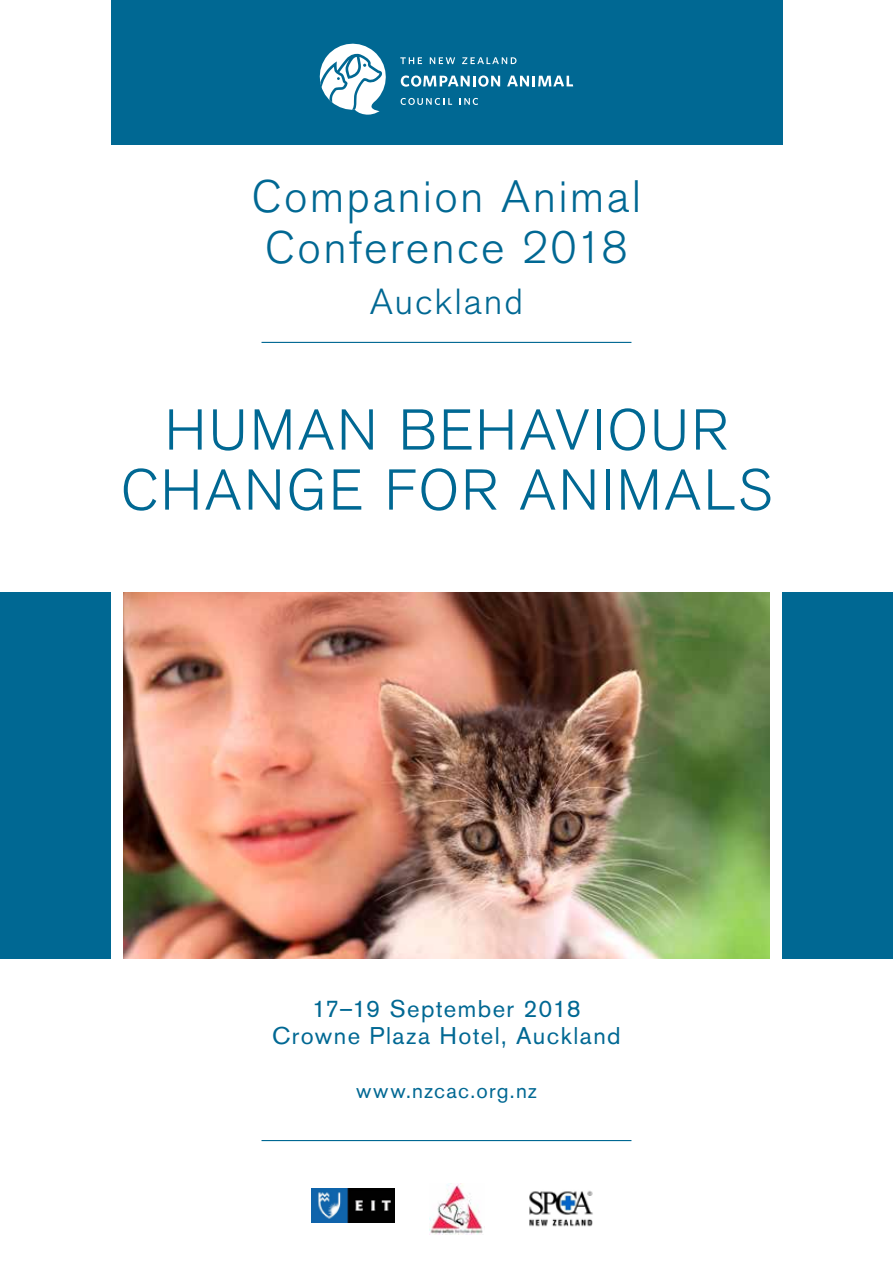
<style>
.page{position:relative;width:893px;height:1263px;background:#fff}
.page>*{position:absolute;margin:0;border:0;box-sizing:border-box;transform-origin:0 0}
.t1{font:300 57px/60px "Akzidenz Grotesk BE";letter-spacing:.04em;color:#006893;text-align:center}
.t2{font:300 45px/51px "Akzidenz Grotesk BE";letter-spacing:.05em;color:#006893}
.t3{font:300 36px "Akzidenz Grotesk BE";letter-spacing:.05em;color:#006893}
.t4{font:24px/27px "Akzidenz Grotesk BE";letter-spacing:.06em;color:#006893;text-align:center}
.t5{font:21px "Akzidenz Grotesk BE";letter-spacing:.06em;color:#006893}
</style>
<div class="page">
<div style="left:111px;top:0;width:671px;height:145px;background:#006893"></div>
<svg style="left:400px;top:57px;width:22px;height:7px"></svg>
<svg style="left:430px;top:57px;width:25px;height:7px"></svg>
<svg style="left:462px;top:57px;width:54px;height:7px"></svg>
<svg style="left:401px;top:75px;width:99px;height:12px"></svg>
<svg style="left:507px;top:76px;width:66px;height:11px"></svg>
<svg style="left:401px;top:98px;width:51px;height:7px"></svg>
<svg style="left:459px;top:98px;width:19px;height:7px"></svg>
<svg style="left:320px;top:44px;width:66px;height:71px"></svg>
<hr style="left:261px;top:342px;width:370px;height:1px;background:#006893">
<hr style="left:261px;top:1140px;width:370px;height:1px;background:#006893">
<div style="left:0;top:592px;width:111px;height:367px;background:#006893"></div>
<div style="left:782px;top:592px;width:111px;height:367px;background:#006893"></div>
<img style="left:311px;top:1189px;width:83px;height:33px">
<img style="left:529px;top:1190px;width:64px;height:37px">
<img style="left:429px;top:1183px;width:54px;height:52px">
<img style="left:124px;top:592px;width:645px;height:367px">
<h2 class="t2" style="left:252px;top:172px;width:391px">Companion Animal<br>Conference 2018</h2>
<h3 class="t3" style="left:370px;top:282px;width:155px">Auckland</h3>
<h1 class="t1" style="left:121px;top:401px;width:653px">HUMAN BEHAVIOUR<br>CHANGE FOR ANIMALS</h1>
<p class="t4" style="left:272px;top:995px;width:350px">17–19 September 2018<br>Crowne Plaza Hotel, Auckland</p>
<p class="t5" style="left:356px;top:1078px;width:182px">www.nzcac.org.nz</p>
</div>
